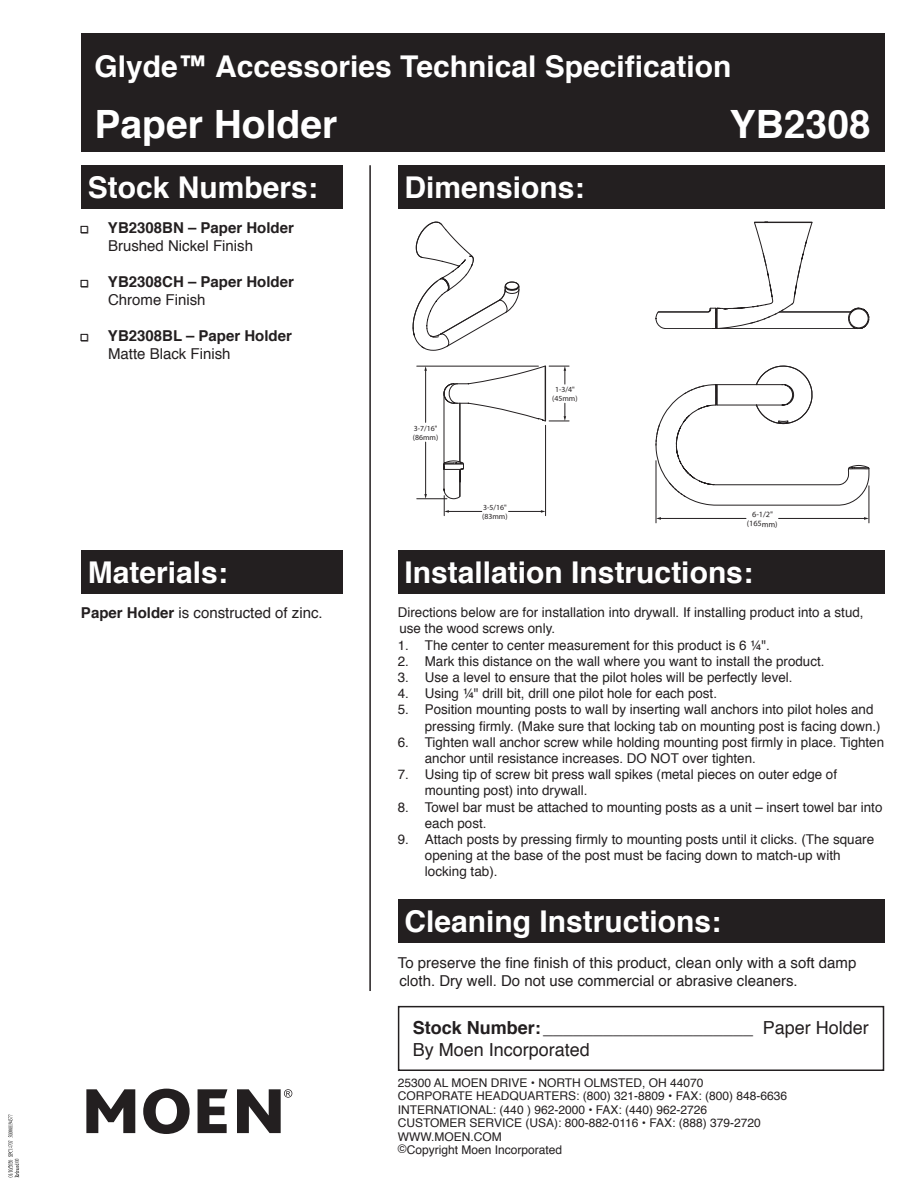
<style>
.page{position:relative;width:918px;height:1188px;background:#fff}
.page>*{position:absolute;margin:0;border:0;box-sizing:border-box;transform-origin:0 0}
.Title_Text{font:700 39px "Helvetica";color:#fff}
.Section_Headers{font:700 30px "Helvetica";color:#fff}
.Title_Text-2{font:700 30px "Helvetica";color:#fff}
.Stock_Number___Produ{font:18px "Helvetica";color:#231f20}
.Text{font:15px/18px "Helvetica";color:#231f20}
.Bold_Stock_Number{font:700 15px "Helvetica";color:#231f20}
.Unbolded_Stock_Numbe{font:15px "Helvetica";color:#231f20}
.List{font:13.5px/16.2px "Helvetica";color:#231f20}
.Text-2{font:13.5px/16.2px "Helvetica";color:#231f20}
.Copyright_Info{font:12px "Helvetica";color:#231f20}
.t1{font:8.1px/9.8px "Myriad Pro";color:#231f20;text-align:center}
.t2{font:7.8px/9.3px "Myriad Pro";color:#231f20}
.s1{font-weight:700}
</style>
<div class="page">
<div style="left:81px;top:34px;width:803px;height:118px;background:#231f20"></div>
<div style="left:81px;top:165px;width:261px;height:43px;background:#231f20"></div>
<div style="left:81px;top:550px;width:261px;height:43px;background:#231f20"></div>
<div style="left:398px;top:165px;width:486px;height:43px;background:#231f20"></div>
<div style="left:398px;top:550px;width:486px;height:43px;background:#231f20"></div>
<div style="left:398px;top:899px;width:486px;height:43px;background:#231f20"></div>
<div style="left:81px;top:226px;width:6px;height:7px;border:1px solid #231f20"></div>
<div style="left:81px;top:280px;width:6px;height:7px;border:1px solid #231f20"></div>
<div style="left:81px;top:334px;width:6px;height:7px;border:1px solid #231f20"></div>
<hr style="left:369px;top:165px;width:2px;height:826px;background:#231f20">
<svg style="left:86px;top:1089px;width:49px;height:44px"></svg>
<svg style="left:143px;top:1089px;width:47px;height:45px"></svg>
<svg style="left:198px;top:1089px;width:29px;height:44px"></svg>
<svg style="left:237px;top:1089px;width:55px;height:44px"></svg>
<div style="left:398px;top:1006px;width:486px;height:65px;border:2px solid #231f20"></div>
<svg style="left:413px;top:222px;width:106px;height:128px"></svg>
<svg style="left:656px;top:366px;width:213px;height:140px"></svg>
<hr style="left:660px;top:518px;width:86px;height:1px;background:#231f20">
<hr style="left:779px;top:518px;width:86px;height:1px;background:#231f20">
<svg style="left:864px;top:517px;width:5px;height:3px"></svg>
<hr style="left:656px;top:461px;width:1px;height:62px;background:#231f20">
<hr style="left:869px;top:486px;width:1px;height:37px;background:#231f20">
<hr style="left:425px;top:370px;width:1px;height:52px;background:#231f20">
<hr style="left:425px;top:442px;width:1px;height:53px;background:#231f20">
<hr style="left:417px;top:366px;width:121px;height:1px;background:#231f20">
<svg style="left:443px;top:366px;width:126px;height:150px"></svg>
<hr style="left:545px;top:425px;width:1px;height:91px;background:#231f20">
<hr style="left:417px;top:498px;width:30px;height:1px;background:#231f20">
<svg style="left:656px;top:222px;width:214px;height:107px"></svg>
<svg style="left:8px;top:1115px;width:11px;height:62px"></svg>
<p class="Title_Text-2" style="left:94px;top:42px;width:638px">Glyde™ Accessories Technical Specification</p>
<p class="Title_Text" style="left:94px;top:93px;width:244px">Paper Holder</p>
<p class="Title_Text" style="left:730px;top:93px;width:142px">YB2308</p>
<p class="Section_Headers" style="left:88px;top:163px;width:232px">Stock Numbers:</p>
<p class="Section_Headers" style="left:405px;top:163px;width:182px">Dimensions:</p>
<p class="Bold_Stock_Number" style="left:108px;top:216px;width:187px">YB2308BN – Paper Holder</p>
<p class="Unbolded_Stock_Numbe" style="left:108px;top:234px;width:147px">Brushed Nickel Finish</p>
<p class="Bold_Stock_Number" style="left:108px;top:270px;width:187px">YB2308CH – Paper Holder</p>
<p class="Unbolded_Stock_Numbe" style="left:108px;top:288px;width:99px">Chrome Finish</p>
<p class="Bold_Stock_Number" style="left:108px;top:324px;width:185px">YB2308BL – Paper Holder</p>
<p class="Unbolded_Stock_Numbe" style="left:108px;top:342px;width:124px">Matte Black Finish</p>
<p class="Section_Headers" style="left:88px;top:548px;width:142px">Materials:</p>
<p class="Text" style="left:81px;top:604px;width:243px"><span class="s1">Paper Holder</span> is constructed of zinc.</p>
<p class="t2" style="left:413px;top:423px;width:27px">3-7/16" (86mm)</p>
<p class="t2" style="left:482px;top:502px;width:27px">3-5/16" (83mm)</p>
<p class="t2" style="left:552px;top:385px;width:27px;text-align:center">1-3/4" (45mm)</p>
<p class="t1" style="left:747px;top:509px;width:32px;rotate:2deg">6-1/2" (165mm)</p>
<p class="Section_Headers" style="left:405px;top:548px;width:350px">Installation Instructions:</p>
<p class="Text-2" style="left:398px;top:605px;width:467px">Directions below are for installation into drywall. If installing product into a stud, use the wood screws only.</p>
<p class="List" style="left:398px;top:637px;width:373px">1. The center to center measurement for this product is 6 ¼".</p>
<p class="List" style="left:398px;top:653px;width:428px">2. Mark this distance on the wall where you want to install the product.</p>
<p class="List" style="left:398px;top:670px;width:396px">3. Use a level to ensure that the pilot holes will be perfectly level.</p>
<p class="List" style="left:398px;top:686px;width:321px">4. Using ¼" drill bit, drill one pilot hole for each post.</p>
<p class="List" style="left:425px;top:702px;width:457px;text-indent:-27px">5. Position mounting posts to wall by inserting wall anchors into pilot holes and pressing firmly. (Make sure that locking tab on mounting post is facing down.)</p>
<p class="List" style="left:425px;top:734px;width:461px;text-indent:-27px">6. Tighten wall anchor screw while holding mounting post firmly in place. Tighten anchor until resistance increases. DO NOT over tighten.</p>
<p class="List" style="left:425px;top:767px;width:414px;text-indent:-27px">7. Using tip of screw bit press wall spikes (metal pieces on outer edge of mounting post) into drywall.</p>
<p class="List" style="left:425px;top:799px;width:459px;text-indent:-27px">8. Towel bar must be attached to mounting posts as a unit – insert towel bar into each post.</p>
<p class="List" style="left:425px;top:832px;width:451px;text-indent:-27px">9. Attach posts by pressing firmly to mounting posts until it clicks. (The square opening at the base of the post must be facing down to match-up with locking tab).</p>
<p class="Section_Headers" style="left:405px;top:897px;width:318px">Cleaning Instructions:</p>
<p class="Text" style="left:398px;top:954px;width:460px">To preserve the fine finish of this product, clean only with a soft damp cloth. Dry well. Do not use commercial or abrasive cleaners.</p>
<p class="Stock_Number___Produ" style="left:413px;top:1014px;width:457px"><span class="s1">Stock Number:</span>_____________________ Paper Holder</p>
<p class="Stock_Number___Produ" style="left:413px;top:1036px;width:179px">By Moen Incorporated</p>
<p class="Copyright_Info" style="left:398px;top:1073px;width:307px">25300 AL MOEN DRIVE • NORTH OLMSTED, OH 44070</p>
<p class="Copyright_Info" style="left:398px;top:1087px;width:391px">CORPORATE HEADQUARTERS: (800) 321-8809 • FAX: (800) 848-6636</p>
<p class="Copyright_Info" style="left:398px;top:1100px;width:311px">INTERNATIONAL: (440 ) 962-2000 • FAX: (440) 962-2726</p>
<p class="Copyright_Info" style="left:398px;top:1114px;width:365px">CUSTOMER SERVICE (USA): 800-882-0116 • FAX: (888) 379-2720</p>
<p class="Copyright_Info" style="left:398px;top:1127px;width:105px">WWW.MOEN.COM</p>
<p class="Copyright_Info" style="left:398px;top:1141px;width:166px">©Copyright Moen Incorporated</p>
</div>
